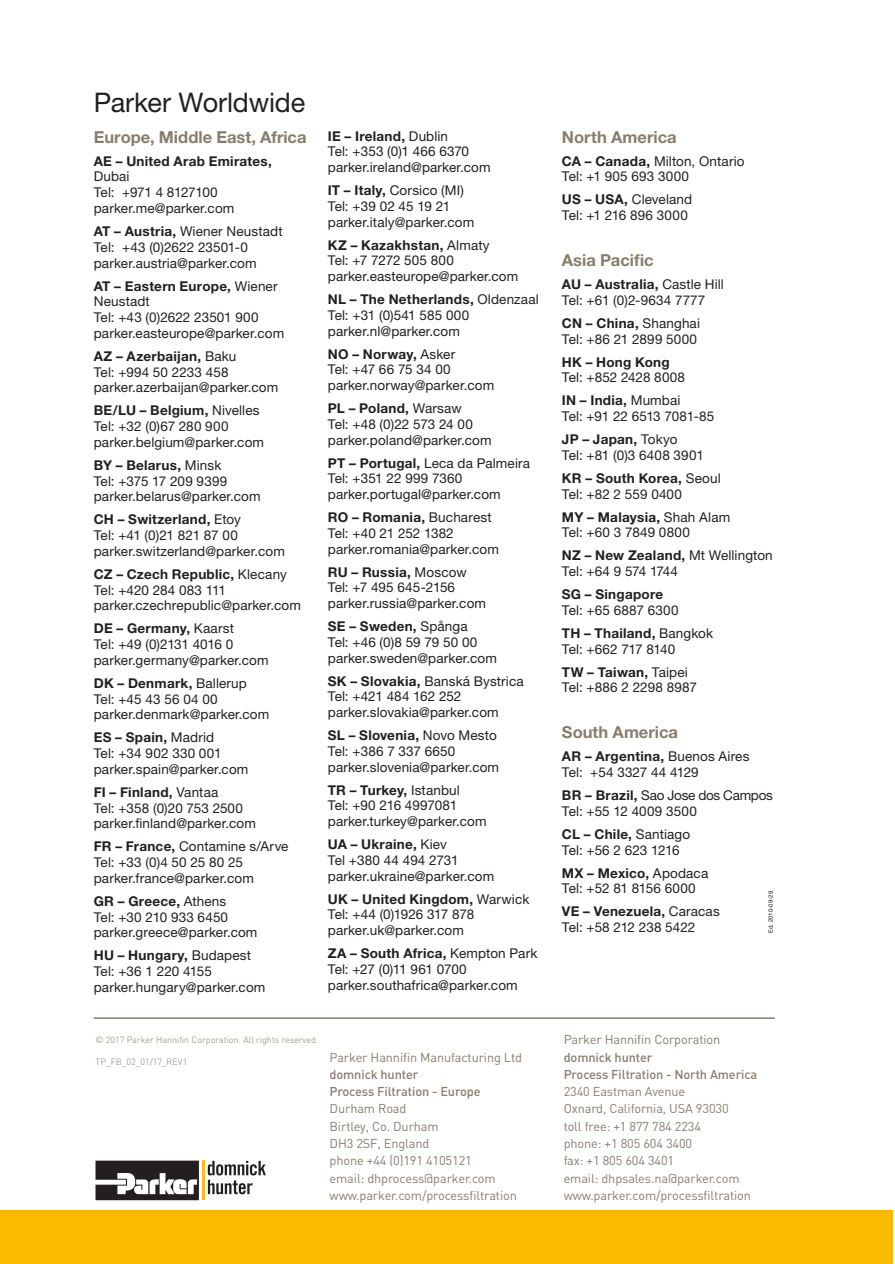
<style>
.page{position:relative;width:895px;height:1264px;background:#fff}
.page>*{position:absolute;margin:0;border:0;box-sizing:border-box;transform-origin:0 0}
.Headline{font:27px "Helvetica Neue LT Std";letter-spacing:-.005em;color:#231f20}
.Country{font:700 16.5px "Helvetica Neue LT Std";color:#887d6c}
.Country-2{font:13.5px/15.8px "Helvetica Neue LT Std";letter-spacing:.01em;color:#231f20}
.Country-3{font:13.5px/15.8px "Helvetica Neue LT Std";letter-spacing:-.015em;color:#231f20}
.Country-4{font:13.5px/15.8px "Helvetica Neue LT Std";letter-spacing:-.02em;color:#231f20}
.Country-5{font:13.5px/15.8px "Helvetica Neue LT Std";letter-spacing:-.045em;color:#231f20}
.Country-6{font:13.5px/15.8px "Helvetica Neue LT Std";letter-spacing:-.025em;color:#231f20}
.t1{font:12.75px "DIN";letter-spacing:-.01em;color:#887d6e}
.t2{font:500 12.75px "DIN";letter-spacing:-.01em;color:#887d6e}
.t3{font:300 9px "DIN";color:#887d6e}
.t4{font:300 9px "DIN";color:#898071}
.Edition{font:6px "Helvetica Neue LT Std";color:#231f20}
.s1{font-weight:700}
</style>
<div class="page">
<div style="left:0;top:1210px;width:892px;height:53px;background:#fbb900"></div>
<hr style="left:94px;top:1017px;width:680px;height:1px;background:#887d6c">
<svg style="left:208px;top:1160px;width:58px;height:34px"></svg>
<svg style="left:95px;top:1160px;width:104px;height:40px"></svg>
<hr style="left:202px;top:1160px;width:2px;height:40px;background:#ffb620">
<p class="Headline" style="left:94px;top:86px;width:213px">Parker Worldwide</p>
<p class="Country" style="left:94px;top:127px;width:214px">Europe, Middle East, Africa</p>
<p class="Country-2" style="left:94px;top:153px;width:179px"><span class="s1">AE – United Arab Emirates,<br></span>Dubai<br>Tel: +971 4 8127100 parker.me@parker.com</p>
<p class="Country-2" style="left:94px;top:223px;width:190px"><span class="s1">AT – Austria,</span> Wiener Neustadt<br>Tel: +43 (0)2622 23501-0 parker.austria@parker.com</p>
<p class="Country-2" style="left:94px;top:277px;width:192px"><span class="s1">AT – Eastern Europe,</span> Wiener<br>Neustadt<br>Tel: +43 (0)2622 23501 900 parker.easteurope@parker.com</p>
<p class="Country-2" style="left:94px;top:348px;width:186px"><span class="s1">AZ – Azerbaijan,</span> Baku<br>Tel: +994 50 2233 458 parker.azerbaijan@parker.com</p>
<p class="Country-2" style="left:94px;top:402px;width:172px"><span class="s1">BE/LU – Belgium,</span> Nivelles<br>Tel: +32 (0)67 280 900 parker.belgium@parker.com</p>
<p class="Country-2" style="left:94px;top:457px;width:168px"><span class="s1">BY – Belarus,</span> Minsk<br>Tel: +375 17 209 9399 parker.belarus@parker.com</p>
<p class="Country-2" style="left:94px;top:511px;width:192px"><span class="s1">CH – Switzerland,</span> Etoy<br>Tel: +41 (0)21 821 87 00 parker.switzerland@parker.com</p>
<p class="Country-2" style="left:94px;top:566px;width:208px"><span class="s1">CZ – Czech Republic,</span> Klecany<br>Tel: +420 284 083 111 parker.czechrepublic@parker.com</p>
<p class="Country-2" style="left:94px;top:620px;width:176px"><span class="s1">DE – Germany,</span> Kaarst<br>Tel: +49 (0)2131 4016 0 parker.germany@parker.com</p>
<p class="Country-2" style="left:94px;top:675px;width:177px"><span class="s1">DK – Denmark,</span> Ballerup<br>Tel: +45 43 56 04 00 parker.denmark@parker.com</p>
<p class="Country-2" style="left:94px;top:729px;width:156px"><span class="s1">ES – Spain,</span> Madrid<br>Tel: +34 902 330 001 parker.spain@parker.com</p>
<p class="Country-2" style="left:94px;top:784px;width:163px"><span class="s1">FI – Finland,</span> Vantaa<br>Tel: +358 (0)20 753 2500 parker.finland@parker.com</p>
<p class="Country-2" style="left:94px;top:838px;width:196px"><span class="s1">FR – France,</span> Contamine s/Arve<br>Tel: +33 (0)4 50 25 80 25 parker.france@parker.com</p>
<p class="Country-2" style="left:94px;top:892px;width:165px"><span class="s1">GR – Greece,</span> Athens<br>Tel: +30 210 933 6450 parker.greece@parker.com</p>
<p class="Country-2" style="left:94px;top:947px;width:173px"><span class="s1">HU – Hungary,</span> Budapest<br>Tel: +36 1 220 4155 parker.hungary@parker.com</p>
<p class="Country-2" style="left:328px;top:128px;width:164px"><span class="s1">IE – Ireland,</span> Dublin<br>Tel: +353 (0)1 466 6370 parker.ireland@parker.com</p>
<p class="Country-2" style="left:328px;top:182px;width:148px"><span class="s1">IT – Italy,</span> Corsico (MI)<br>Tel: +39 02 45 19 21 parker.italy@parker.com</p>
<p class="Country-2" style="left:328px;top:237px;width:192px"><span class="s1">KZ – Kazakhstan,</span> Almaty<br>Tel: +7 7272 505 800 parker.easteurope@parker.com</p>
<p class="Country-2" style="left:328px;top:291px;width:212px"><span class="s1">NL – The Netherlands,</span> Oldenzaal<br>Tel: +31 (0)541 585 000 parker.nl@parker.com</p>
<p class="Country-2" style="left:328px;top:346px;width:168px"><span class="s1">NO – Norway,</span> Asker<br>Tel: +47 66 75 34 00 parker.norway@parker.com</p>
<p class="Country-2" style="left:328px;top:400px;width:165px"><span class="s1">PL – Poland,</span> Warsaw<br>Tel: +48 (0)22 573 24 00 parker.poland@parker.com</p>
<p class="Country-2" style="left:328px;top:455px;width:203px"><span class="s1">PT – Portugal,</span> Leca da Palmeira<br>Tel: +351 22 999 7360 parker.portugal@parker.com</p>
<p class="Country-2" style="left:328px;top:509px;width:172px"><span class="s1">RO – Romania,</span> Bucharest<br>Tel: +40 21 252 1382 parker.romania@parker.com</p>
<p class="Country-2" style="left:328px;top:563px;width:160px"><span class="s1">RU – Russia,</span> Moscow<br>Tel: +7 495 645-2156 parker.russia@parker.com</p>
<p class="Country-2" style="left:328px;top:618px;width:170px"><span class="s1">SE – Sweden,</span> Spånga<br>Tel: +46 (0)8 59 79 50 00 parker.sweden@parker.com</p>
<p class="Country-2" style="left:328px;top:672px;width:197px"><span class="s1">SK – Slovakia,</span> Banská Bystrica<br>Tel: +421 484 162 252 parker.slovakia@parker.com</p>
<p class="Country-2" style="left:328px;top:727px;width:173px"><span class="s1">SL – Slovenia,</span> Novo Mesto<br>Tel: +386 7 337 6650 parker.slovenia@parker.com</p>
<p class="Country-2" style="left:328px;top:781px;width:160px"><span class="s1">TR – Turkey,</span> Istanbul<br>Tel: +90 216 4997081 parker.turkey@parker.com</p>
<p class="Country-2" style="left:328px;top:836px;width:168px"><span class="s1">UA – Ukraine,</span> Kiev<br>Tel +380 44 494 2731 parker.ukraine@parker.com</p>
<p class="Country-2" style="left:328px;top:890px;width:203px"><span class="s1">UK – United Kingdom,</span> Warwick<br>Tel: +44 (0)1926 317 878 parker.uk@parker.com</p>
<p class="Country-2" style="left:328px;top:945px;width:211px"><span class="s1">ZA – South Africa,</span> Kempton Park<br>Tel: +27 (0)11 961 0700 parker.southafrica@parker.com</p>
<p class="t3" style="left:95px;top:1034px;width:224px">© 2017 Parker Hannifin Corporation. All rights reserved.</p>
<p class="t4" style="left:95px;top:1055px;width:93px">TP_FB_02_01/17_REV1</p>
<p class="t1" style="left:329px;top:1049px;width:194px">Parker Hannifin Manufacturing Ltd</p>
<p class="t2" style="left:329px;top:1066px;width:90px">domnick hunter</p>
<p class="t2" style="left:329px;top:1083px;width:152px">Process Filtration - Europe</p>
<p class="t1" style="left:329px;top:1100px;width:78px">Durham Road</p>
<p class="t1" style="left:329px;top:1118px;width:111px">Birtley, Co. Durham</p>
<p class="t1" style="left:329px;top:1135px;width:101px">DH3 2SF, England</p>
<p class="t1" style="left:329px;top:1152px;width:144px">phone +44 (0)191 4105121</p>
<p class="t1" style="left:329px;top:1169px;width:168px">email: dhprocess@parker.com</p>
<p class="t1" style="left:329px;top:1187px;width:189px">www.parker.com/processfiltration</p>
<p class="Country" style="left:561px;top:127px;width:116px">North America</p>
<p class="Country-2" style="left:561px;top:153px;width:184px"><span class="s1">CA – Canada,</span> Milton, Ontario<br>Tel: +1 905 693 3000</p>
<p class="Country-2" style="left:561px;top:192px;width:132px"><span class="s1">US – USA,</span> Cleveland<br>Tel: +1 216 896 3000</p>
<p class="Country" style="left:561px;top:250px;width:93px">Asia Pacific</p>
<p class="Country-2" style="left:561px;top:276px;width:163px"><span class="s1">AU – Australia,</span> Castle Hill<br>Tel: +61 (0)2-9634 7777</p>
<p class="Country-2" style="left:561px;top:315px;width:139px"><span class="s1">CN – China,</span> Shanghai<br>Tel: +86 21 2899 5000</p>
<p class="Country-2" style="left:561px;top:354px;width:125px"><span class="s1">HK – Hong Kong<br></span>Tel: +852 2428 8008</p>
<p class="Country-3" style="left:561px;top:392px;width:154px"><span class="s1">IN – India,</span> Mumbai<br>Tel: +91 22 6513 7081-85</p>
<p class="Country-2" style="left:561px;top:431px;width:143px"><span class="s1">JP – Japan,</span> Tokyo<br>Tel: +81 (0)3 6408 3901</p>
<p class="Country-2" style="left:561px;top:470px;width:160px"><span class="s1">KR – South Korea,</span> Seoul<br>Tel: +82 2 559 0400</p>
<p class="Country-2" style="left:561px;top:509px;width:170px"><span class="s1">MY – Malaysia,</span> Shah Alam<br>Tel: +60 3 7849 0800</p>
<p class="Country-5" style="left:561px;top:547px;width:212px"><span class="s1">NZ – New Zealand,</span> Mt Wellington<br>Tel: +64 9 574 1744</p>
<p class="Country-2" style="left:561px;top:586px;width:118px"><span class="s1">SG – Singapore<br></span>Tel: +65 6887 6300</p>
<p class="Country-6" style="left:561px;top:625px;width:153px"><span class="s1">TH – Thailand,</span> Bangkok<br>Tel: +662 717 8140</p>
<p class="Country-2" style="left:561px;top:663px;width:136px"><span class="s1">TW – Taiwan,</span> Taipei<br>Tel: +886 2 2298 8987</p>
<p class="Country" style="left:561px;top:722px;width:118px">South America</p>
<p class="Country-2" style="left:561px;top:748px;width:189px"><span class="s1">AR – Argentina,</span> Buenos Aires<br>Tel: +54 3327 44 4129</p>
<p class="Country-4" style="left:561px;top:787px;width:212px"><span class="s1">BR – Brazil,</span> Sao Jose dos Campos<br>Tel: +55 12 4009 3500</p>
<p class="Country-3" style="left:561px;top:826px;width:130px"><span class="s1">CL – Chile,</span> Santiago<br>Tel: +56 2 623 1216</p>
<p class="Country-2" style="left:561px;top:864px;width:148px"><span class="s1">MX – Mexico,</span> Apodaca<br>Tel: +52 81 8156 6000</p>
<p class="Country-2" style="left:561px;top:903px;width:159px"><span class="s1">VE – Venezuela,</span> Caracas<br>Tel: +58 212 238 5422</p>
<p class="Edition" style="left:766px;top:932px;width:43px;rotate:-90deg">Ed. 2010-09-29</p>
<p class="t1" style="left:563px;top:1031px;width:158px">Parker Hannifin Corporation</p>
<p class="t2" style="left:563px;top:1048px;width:90px">domnick hunter</p>
<p class="t2" style="left:563px;top:1066px;width:195px">Process Filtration - North America</p>
<p class="t1" style="left:563px;top:1083px;width:123px">2340 Eastman Avenue</p>
<p class="t1" style="left:563px;top:1100px;width:166px">Oxnard, California, USA 93030</p>
<p class="t1" style="left:563px;top:1118px;width:139px">toll free: +1 877 784 2234</p>
<p class="t1" style="left:563px;top:1135px;width:130px">phone: +1 805 604 3400</p>
<p class="t1" style="left:563px;top:1152px;width:112px">fax: +1 805 604 3401</p>
<p class="t1" style="left:563px;top:1169px;width:177px">email: dhpsales.na@parker.com</p>
<p class="t1" style="left:563px;top:1187px;width:189px">www.parker.com/processfiltration</p>
</div>
